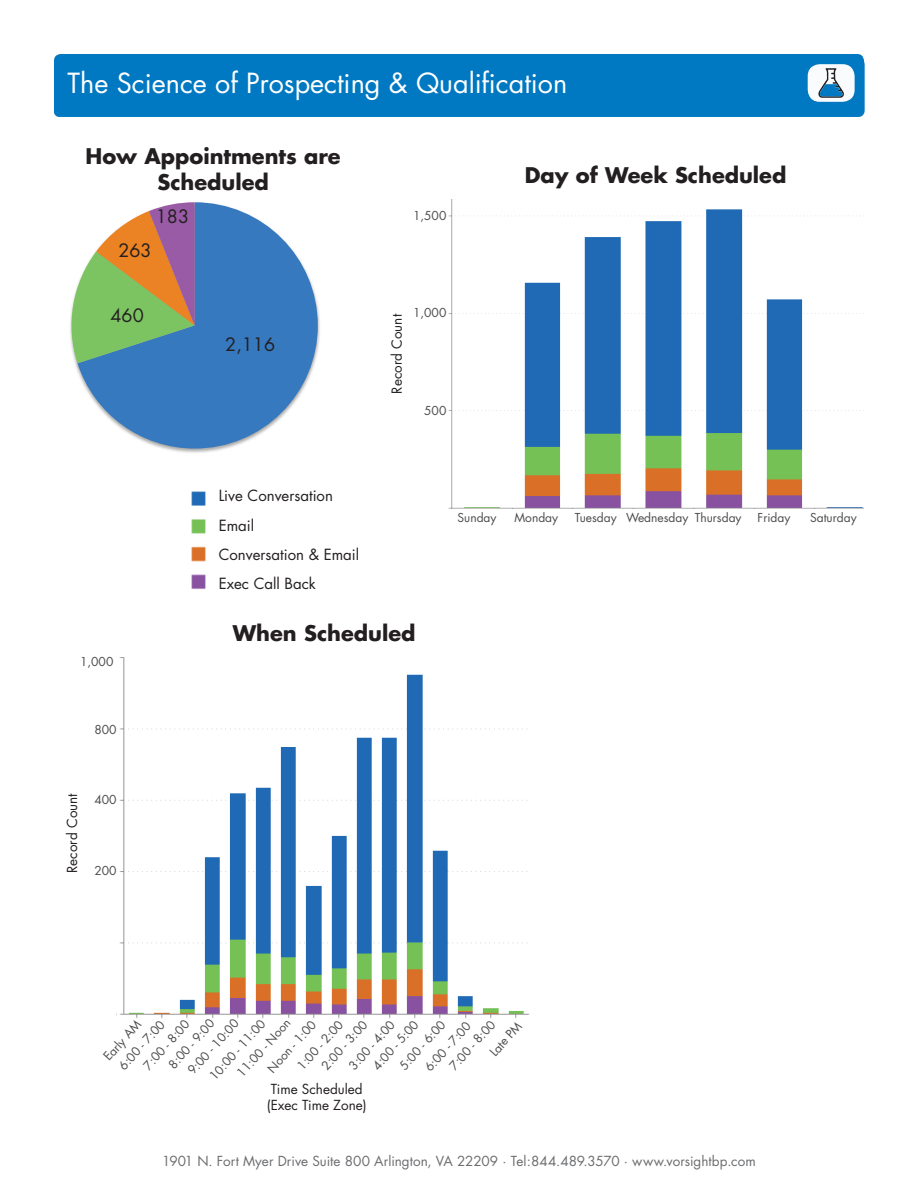
<style>
.page{position:relative;width:918px;height:1188px;background:#fff}
.page>*{position:absolute;margin:0;border:0;box-sizing:border-box;transform-origin:0 0}
.t1{font:27px "Futura";color:#fff}
.t2{font:700 21px/25.2px "Futura";color:#231f20;text-align:center}
.t3{font:18px "Futura";color:#231f20}
.t4{font:15px/30.2px "Futura";color:#231f20}
.t5{font:13.5px "Futura";letter-spacing:-.005em;color:#6c6d70}
.t6{font:13.5px/16.2px "Futura";color:#231f20;text-align:center}
.t7{font:12px/18.1px "Futura";color:#4b4c4d}
</style>
<div class="page">
<div style="left:54px;top:58px;width:810px;height:59px;background:#0079c2"></div>
<div style="left:54px;top:54px;width:810px;height:58px;background:#0079c2;border-radius:7px"></div>
<svg style="left:70px;top:202px;width:250px;height:251px"></svg>
<img style="left:448px;top:200px;width:415px;height:308px">
<img style="left:191px;top:491px;width:15px;height:99px">
<img style="left:119px;top:657px;width:411px;height:362px">
<div style="left:806px;top:63px;width:50px;height:40px;background:#f9fbfd;border-radius:14px"></div>
<div style="left:805px;top:61px;width:53px;height:44px;border:3px solid #0079c2;border-radius:14px"></div>
<svg style="left:818px;top:68px;width:26px;height:30px"></svg>
<h1 class="t1" style="left:68px;top:66px;width:501px">The Science of Prospecting &amp; Qualification</h1>
<h2 class="t2" style="left:86px;top:144px;width:257px">How Appointments are<br>Scheduled</h2>
<h3 class="t3" style="left:118px;top:238px;width:35px">263</h3>
<h3 class="t3" style="left:156px;top:205px;width:35px">183</h3>
<h3 class="t3" style="left:111px;top:304px;width:35px">460</h3>
<h3 class="t3" style="left:225px;top:333px;width:51px">2,116</h3>
<p class="t7" style="left:413px;top:206px;width:35px">1,500</p>
<p class="t6" style="left:389px;top:394px;width:81px;rotate:-90deg">Record Count</p>
<p class="t7" style="left:413px;top:303px;width:35px">1,000</p>
<p class="t7" style="left:424px;top:402px;width:24px">500</p>
<h2 class="t2" style="left:525px;top:163px;width:263px">Day of Week Scheduled</h2>
<p class="t7" style="left:80px;top:653px;width:35px">1,000</p>
<p class="t7" style="left:95px;top:721px;width:24px">800</p>
<p class="t6" style="left:64px;top:873px;width:81px;rotate:-90deg">Record Count</p>
<p class="t7" style="left:95px;top:791px;width:24px">400</p>
<p class="t7" style="left:95px;top:862px;width:24px">200</p>
<p class="t4" style="left:219px;top:481px;width:116px">Live Conversation<br>Email</p>
<p class="t4" style="left:219px;top:540px;width:142px;line-height:28.7px">Conversation &amp; Email<br>Exec Call Back</p>
<h2 class="t2" style="left:233px;top:620px;width:184px">When Scheduled</h2>
<p class="t7" style="left:457px;top:509px;width:41px">Sunday</p>
<p class="t7" style="left:515px;top:509px;width:45px">Monday</p>
<p class="t7" style="left:575px;top:509px;width:168px">Tuesday Wednesday Thursday</p>
<p class="t7" style="left:758px;top:509px;width:34px">Friday</p>
<p class="t7" style="left:810px;top:509px;width:48px">Saturday</p>
<p class="t7" style="left:164px;top:1061px;width:63px;rotate:-48deg">8:00 - 9:00</p>
<p class="t7" style="left:184px;top:1066px;width:71px;rotate:-48deg">9:00 - 10:00</p>
<p class="t7" style="left:219px;top:1057px;width:78px;text-indent:-21px;rotate:-48deg">10:00 - 11:00<br>11:00 - Noon</p>
<p class="t7" style="left:99px;top:1052px;width:50px;rotate:-48deg">Early AM</p>
<p class="t7" style="left:139px;top:1062px;width:63px;rotate:-48deg">7:00 - 8:00</p>
<p class="t7" style="left:329px;top:1048px;width:63px;line-height:20.4px;text-indent:-18px;rotate:-48deg">2:00 - 3:00<br>3:00 - 4:00</p>
<p class="t7" style="left:277px;top:1048px;width:63px;line-height:20.1px;text-indent:-22px;rotate:-48deg">Noon- 1:00<br>1:00 - 2:00</p>
<p class="t7" style="left:368px;top:1062px;width:63px;rotate:-48deg">4:00 - 5:00</p>
<p class="t7" style="left:469px;top:1033px;width:43px;line-height:20.7px;text-indent:-37px;rotate:-48deg">7:00 - 8:00<br>Late PM</p>
<p class="t7" style="left:395px;top:1062px;width:63px;rotate:-48deg">5:00 - 6:00</p>
<p class="t7" style="left:115px;top:1062px;width:63px;rotate:-48deg">6:00 - 7:00</p>
<p class="t7" style="left:421px;top:1063px;width:63px;rotate:-48deg">6:00 - 7:00</p>
<p class="t6" style="left:267px;top:1081px;width:101px">Time Scheduled (Exec Time Zone)</p>
<p class="t5" style="left:162px;top:1153px;width:595px">1901 N . Fort Myer Drive Suite 800 Arlington, VA 22209 · Tel:844.489.3570 · www.vorsightbp.com</p>
</div>
